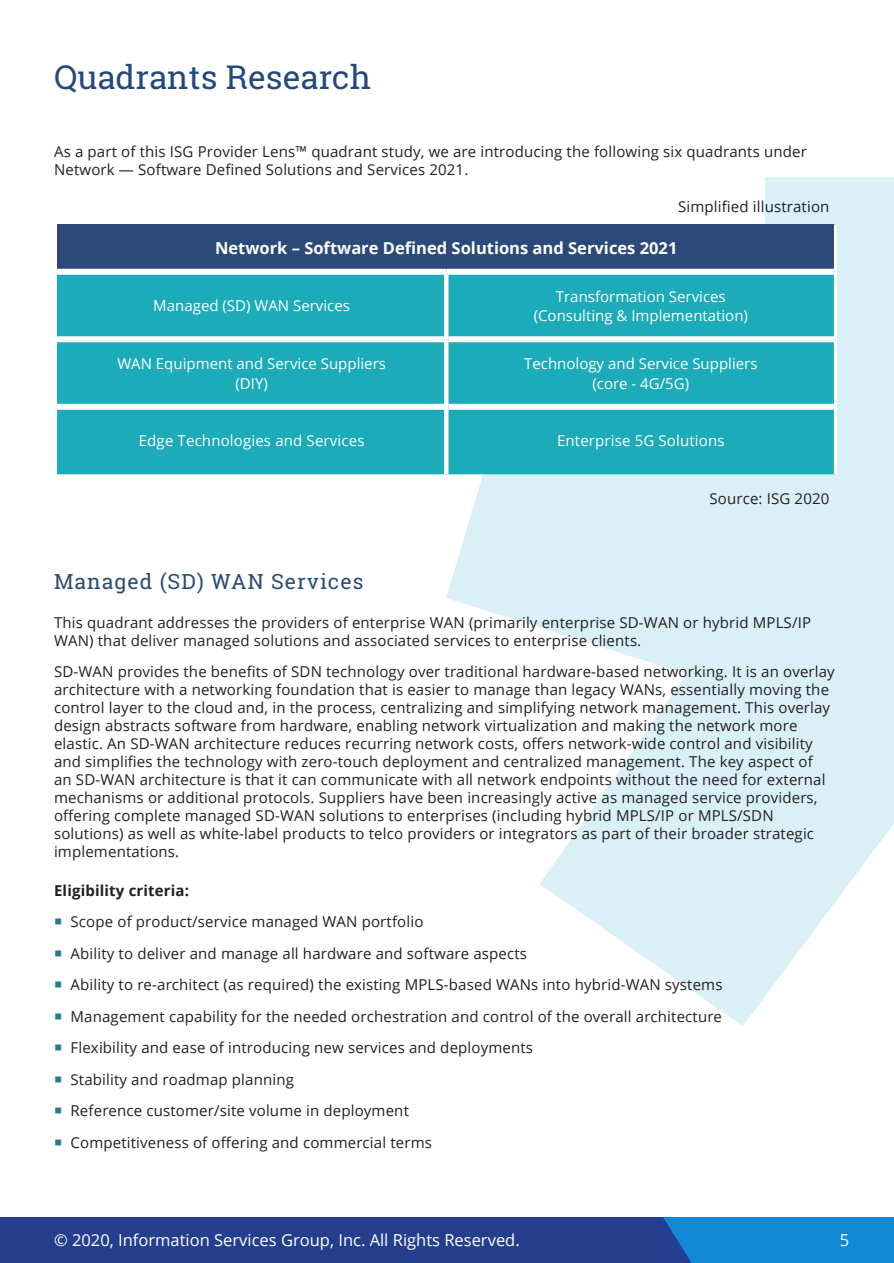
<style>
.page{position:relative;width:894px;height:1263px;background:#fff}
.page>*{position:absolute;margin:0;border:0;box-sizing:border-box;transform-origin:0 0}
.t1{font:33px "Roboto Slab";color:#23487a}
.Body_Copy{font:21px "Roboto Slab";letter-spacing:.05em;color:#2b4a79}
.t2{font:16.5px "Open Sans";color:#fff}
.Body_Copy-2{font:700 16.5px "Open Sans";color:#fff}
.Body_Copy-3{font:15px/18px "Open Sans";letter-spacing:.01em;color:#231f20}
.Body_Copy-4{font:15px/19.5px "Open Sans";color:#fff;text-align:center}
.Body_Copy-5{font:700 15px "Open Sans";letter-spacing:.01em;color:#231f20}
</style>
<div class="page">
<svg style="left:446px;top:177px;width:447px;height:849px;fill:#d9f0f6"></svg>
<div style="left:0;top:1217px;width:893px;height:46px;background:#253f8e"></div>
<div style="left:663px;top:1217px;width:230px;height:46px;background:#1289d7"></div>
<div style="left:57px;top:224px;width:778px;height:48px;background:#2b4a79"></div>
<div style="left:57px;top:272px;width:389px;height:67px;background:#1cabb9"></div>
<div style="left:446px;top:272px;width:389px;height:67px;background:#1cabb9"></div>
<div style="left:57px;top:339px;width:389px;height:68px;background:#1cabb9"></div>
<div style="left:446px;top:339px;width:389px;height:68px;background:#1cabb9"></div>
<div style="left:57px;top:410px;width:776px;height:64px;background:#1cabb9"></div>
<hr style="left:833px;top:224px;width:3px;height:48px;background:#fff">
<hr style="left:833px;top:272px;width:3px;height:67px;background:#fff">
<div style="left:57px;top:269px;width:389px;height:6px;background:#fff"></div>
<div style="left:446px;top:269px;width:387px;height:6px;background:#fff"></div>
<div style="left:57px;top:336px;width:387px;height:6px;background:#fff"></div>
<div style="left:448px;top:336px;width:385px;height:6px;background:#fff"></div>
<div style="left:57px;top:404px;width:387px;height:6px;background:#fff"></div>
<div style="left:448px;top:404px;width:385px;height:6px;background:#fff"></div>
<hr style="left:833px;top:407px;width:3px;height:67px;background:#fff">
<hr style="left:444px;top:407px;width:4px;height:67px;background:#fff">
<hr style="left:833px;top:339px;width:3px;height:68px;background:#fff">
<hr style="left:444px;top:339px;width:4px;height:68px;background:#fff">
<hr style="left:444px;top:275px;width:4px;height:64px;background:#fff">
<p class="t1" style="left:54px;top:54px;width:318px">Quadrants Research</p>
<p class="Body_Copy-3" style="left:54px;top:142px;width:754px">As a part of this ISG Provider Lens™ quadrant study, we are introducing the following six quadrants under<br>Network — Software Defined Solutions and Services 2021.</p>
<p class="Body_Copy-3" style="left:678px;top:197px;width:153px">Simplified illustration</p>
<p class="Body_Copy-2" style="left:215px;top:237px;width:464px">Network – Software Defined Solutions and Services 2021</p>
<p class="Body_Copy-4" style="left:153px;top:296px;width:198px">Managed (SD) WAN Services</p>
<p class="Body_Copy-4" style="left:555px;top:286px;width:171px">Transformation Services</p>
<p class="Body_Copy-4" style="left:533px;top:305px;width:216px">(Consulting &amp; Implementation)</p>
<p class="Body_Copy-4" style="left:117px;top:353px;width:270px">WAN Equipment and Service Suppliers (DIY)</p>
<p class="Body_Copy-4" style="left:524px;top:353px;width:235px">Technology and Service Suppliers</p>
<p class="Body_Copy-4" style="left:592px;top:373px;width:98px">(core - 4G/5G)</p>
<p class="Body_Copy-4" style="left:139px;top:431px;width:227px">Edge Technologies and Services</p>
<p class="Body_Copy-4" style="left:557px;top:431px;width:169px">Enterprise 5G Solutions</p>
<p class="Body_Copy-3" style="left:709px;top:489px;width:121px">Source: ISG 2020</p>
<p class="Body_Copy" style="left:54px;top:567px;width:311px">Managed (SD) WAN Services</p>
<p class="Body_Copy-3" style="left:54px;top:613px;width:758px">This quadrant addresses the providers of enterprise WAN (primarily enterprise SD-WAN or hybrid MPLS/IP<br>WAN) that deliver managed solutions and associated services to enterprise clients.</p>
<p class="Body_Copy-3" style="left:54px;top:662px;width:782px">SD-WAN provides the benefits of SDN technology over traditional hardware-based networking. It is an overlay architecture with a networking foundation that is easier to manage than legacy WANs, essentially moving the control layer to the cloud and, in the process, centralizing and simplifying network management. This overlay design abstracts software from hardware, enabling network virtualization and making the network more elastic. An SD-WAN architecture reduces recurring network costs, offers network-wide control and visibility and simplifies the technology with zero-touch deployment and centralized management. The key aspect of<br>an SD-WAN architecture is that it can communicate with all network endpoints without the need for external mechanisms or additional protocols. Suppliers have been increasingly active as managed service providers, offering complete managed SD-WAN solutions to enterprises (including hybrid MPLS/IP or MPLS/SDN solutions) as well as white-label products to telco providers or integrators as part of their broader strategic implementations.</p>
<p class="Body_Copy-5" style="left:54px;top:879px;width:136px">Eligibility criteria:</p>
<p class="Body_Copy-3" style="left:70px;top:912px;width:354px">Scope of product/service managed WAN portfolio</p>
<p class="Body_Copy-3" style="left:70px;top:943px;width:458px">Ability to deliver and manage all hardware and software aspects</p>
<p class="Body_Copy-3" style="left:70px;top:975px;width:653px">Ability to re-architect (as required) the existing MPLS-based WANs into hybrid-WAN systems</p>
<p class="Body_Copy-3" style="left:70px;top:1006px;width:652px">Management capability for the needed orchestration and control of the overall architecture</p>
<p class="Body_Copy-3" style="left:70px;top:1038px;width:464px">Flexibility and ease of introducing new services and deployments</p>
<p class="Body_Copy-3" style="left:70px;top:1069px;width:225px">Stability and roadmap planning</p>
<p class="Body_Copy-3" style="left:70px;top:1101px;width:340px">Reference customer/site volume in deployment</p>
<p class="Body_Copy-3" style="left:70px;top:1132px;width:363px">Competitiveness of offering and commercial terms</p>
<p class="t2" style="left:54px;top:1229px;width:467px">© 2020, Information Services Group, Inc. All Rights Reserved.</p>
<p class="t2" style="left:839px;top:1229px;width:11px">5</p>
</div>
